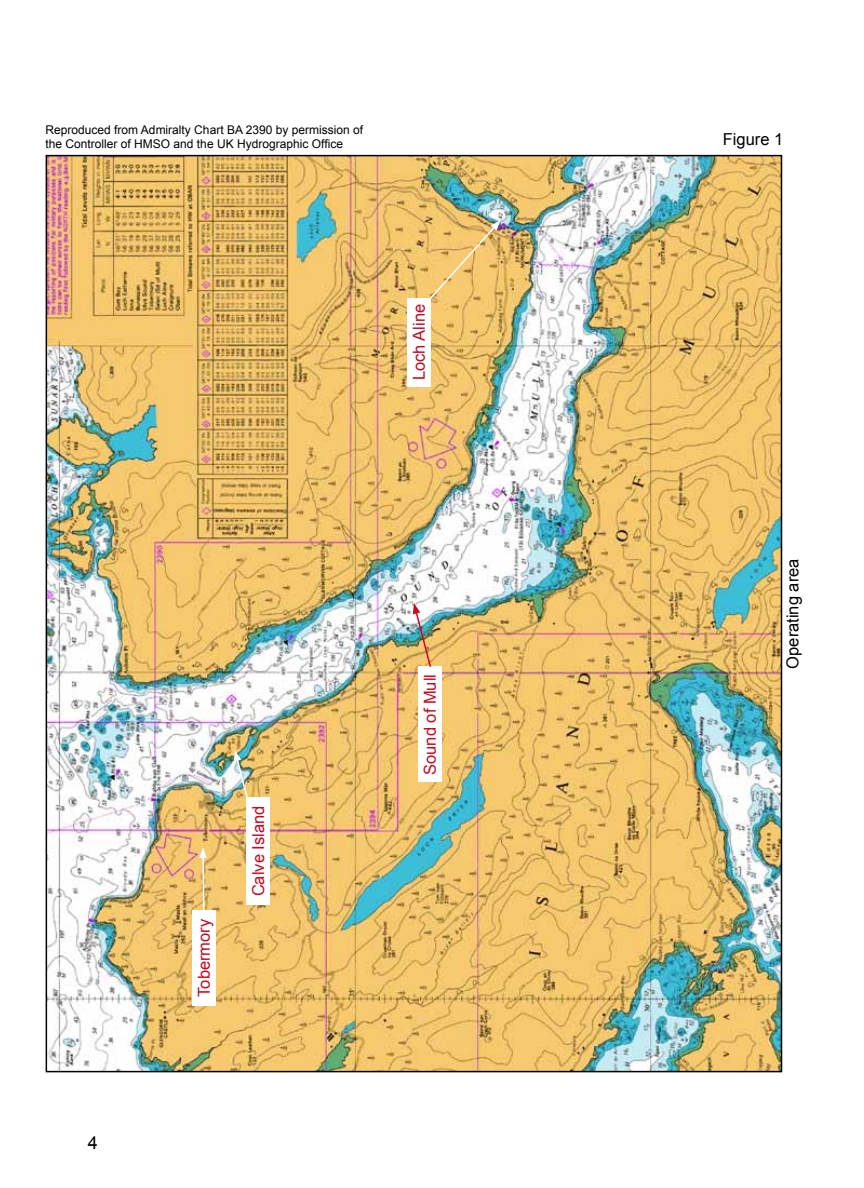
<style>
.page{position:relative;width:864px;height:1188px;background:#fff}
.page>*{position:absolute;margin:0;border:0;box-sizing:border-box;transform-origin:0 0}
.t1{font:18px "Arial";color:#000}
.t2{font:16.5px "Arial";color:#cd071e}
.t3{font:16.5px "Arial";color:#000}
.t4{font:12px/14.4px "Arial";color:#000}
</style>
<div class="page">
<img style="left:49px;top:158px;width:730px;height:911px">
<div style="left:407px;top:298px;width:23px;height:88px;background:#fff"></div>
<svg style="left:427px;top:220px;width:74px;height:82px;background:#edc16f"></svg>
<div style="left:247px;top:797px;width:23px;height:108px;background:#fff"></div>
<svg style="left:234px;top:750px;width:15px;height:51px"></svg>
<div style="left:192px;top:910px;width:23px;height:95px;background:#fff"></div>
<svg style="left:199px;top:847px;width:8px;height:63px"></svg>
<div style="left:418px;top:667px;width:23px;height:115px;background:#fff"></div>
<svg style="left:413px;top:603px;width:19px;height:66px"></svg>
<p class="t4" style="left:46px;top:122px;width:319px">Reproduced from Admiralty Chart BA 2390 by permission of the Controller of HMSO and the UK Hydrographic Office</p>
<p class="t2" style="left:408px;top:380px;width:78px;rotate:-90deg">Loch Aline</p>
<h1 class="t1" style="left:88px;top:1130px;width:12px">4</h1>
<p class="t2" style="left:193px;top:997px;width:79px;rotate:-90deg">Tobermory</p>
<p class="t2" style="left:248px;top:896px;width:92px;rotate:-90deg">Calve Island</p>
<p class="t2" style="left:419px;top:775px;width:102px;rotate:-90deg">Sound of Mull</p>
<p class="t3" style="left:723px;top:128px;width:62px">Figure 1</p>
<p class="t3" style="left:782px;top:669px;width:112px;rotate:-90deg">Operating area</p>
</div>
